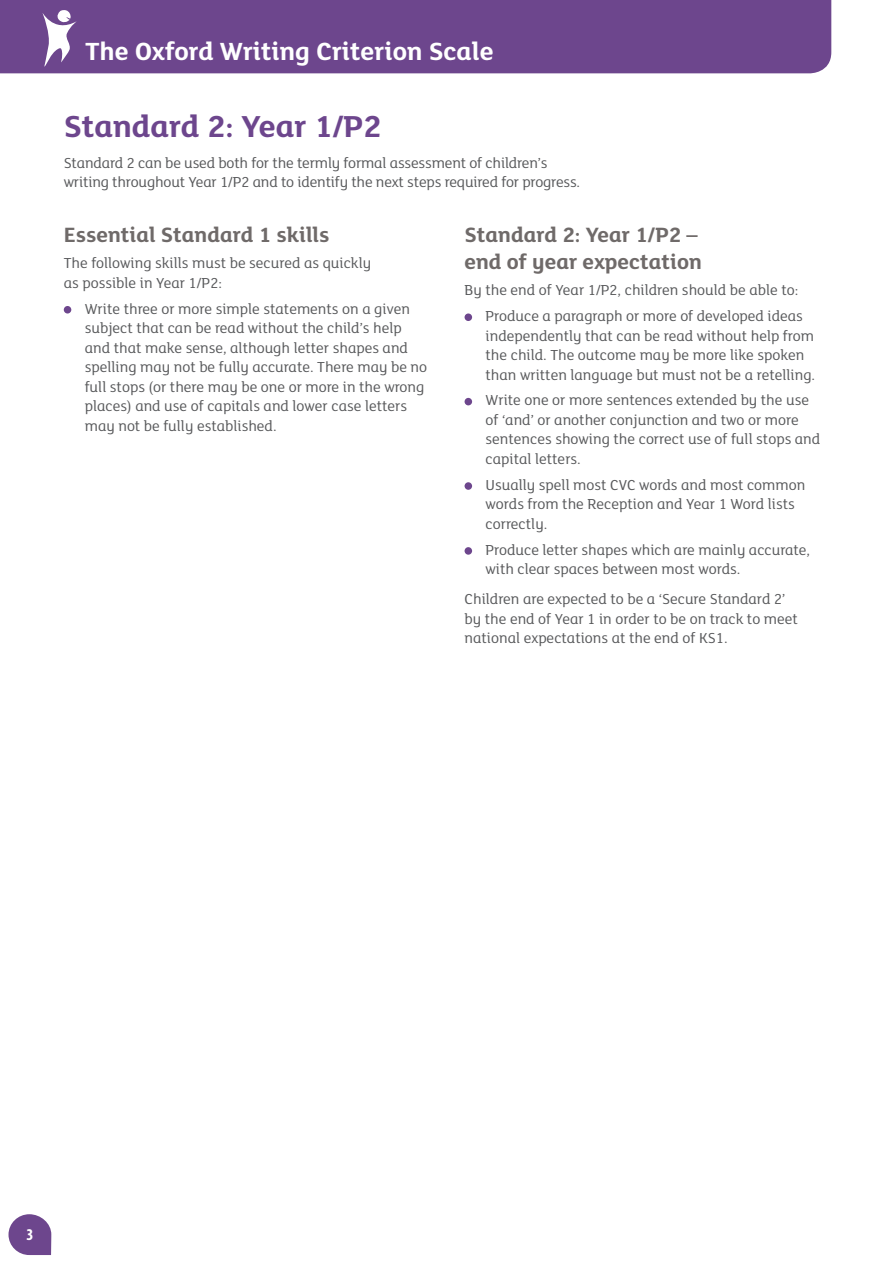
<style>
.page{position:relative;width:893px;height:1263px;background:#fff}
.page>*{position:absolute;margin:0;border:0;box-sizing:border-box;transform-origin:0 0}
.t1{font:700 33px "FS Lola Primary";color:#6d468d}
.t2{font:700 27px "FS Lola Primary";color:#fff}
.t3{font:700 22.5px/27px "FS Lola Primary";color:#6f6a69}
.t4{font:700 condensed 16.5px "Myriad Pro";color:#fff}
.t5{font:15.75px/19.5px "FS Lola Primary";color:#58595b}
</style>
<div class="page">
<svg style="left:9px;top:1214px;width:42px;height:41px"></svg>
<div style="left:14px;top:1218px;width:32px;height:33px;background:#6d468d;border-radius:50%"></div>
<div style="left:0;top:0;width:831px;height:73px;background:#6d468d"></div>
<svg style="left:41px;top:9px;width:36px;height:58px"></svg>
<div style="left:64px;top:306px;width:7px;height:7px;background:#6d468d;border-radius:50%"></div>
<div style="left:465px;top:313px;width:7px;height:8px;background:#6d468d;border-radius:50%"></div>
<div style="left:465px;top:398px;width:7px;height:7px;background:#6d468d;border-radius:50%"></div>
<div style="left:465px;top:482px;width:7px;height:8px;background:#6d468d;border-radius:50%"></div>
<div style="left:465px;top:547px;width:7px;height:8px;background:#6d468d;border-radius:50%"></div>
<h2 class="t2" style="left:85px;top:32px;width:410px">The Oxford Writing Criterion Scale</h2>
<h1 class="t1" style="left:64px;top:104px;width:319px">Standard 2: Year 1/P2</h1>
<p class="t5" style="left:64px;top:152px;width:518px">Standard 2 can be used both for the termly formal assessment of children’s writing throughout Year 1/P2 and to identify the next steps required for progress.</p>
<h3 class="t3" style="left:64px;top:220px;width:267px">Essential Standard 1 skills</h3>
<p class="t5" style="left:64px;top:253px;width:309px">The following skills must be secured as quickly as possible in Year 1/P2:</p>
<p class="t5" style="left:85px;top:298px;width:344px">Write three or more simple statements on a given subject that can be read without the child’s help and that make sense, although letter shapes and spelling may not be fully accurate. There may be no full stops (or there may be one or more in the wrong places) and use of capitals and lower case letters may not be fully established.</p>
<h3 class="t3" style="left:465px;top:220px;width:239px">Standard 2: Year 1/P2 – end of year expectation</h3>
<p class="t5" style="left:465px;top:276px;width:340px;line-height:26px;text-align:right">By the end of Year 1/P2, children should be able to:<br>Produce a paragraph or more of developed ideas</p>
<p class="t5" style="left:486px;top:325px;width:331px">independently that can be read without help from the child. The outcome may be more like spoken than written language but must not be a retelling.</p>
<p class="t5" style="left:486px;top:390px;width:336px">Write one or more sentences extended by the use of ‘and’ or another conjunction and two or more sentences showing the correct use of full stops and capital letters.</p>
<p class="t5" style="left:486px;top:474px;width:321px">Usually spell most CVC words and most common words from the Reception and Year 1 Word lists correctly.</p>
<p class="t5" style="left:486px;top:539px;width:326px">Produce letter shapes which are mainly accurate, with clear spaces between most words.</p>
<p class="t5" style="left:465px;top:589px;width:335px">Children are expected to be a ‘Secure Standard 2’ by the end of Year 1 in order to be on track to meet national expectations at the end of KS1.</p>
<p class="t4" style="left:26px;top:1224px;width:9px">3</p>
</div>
